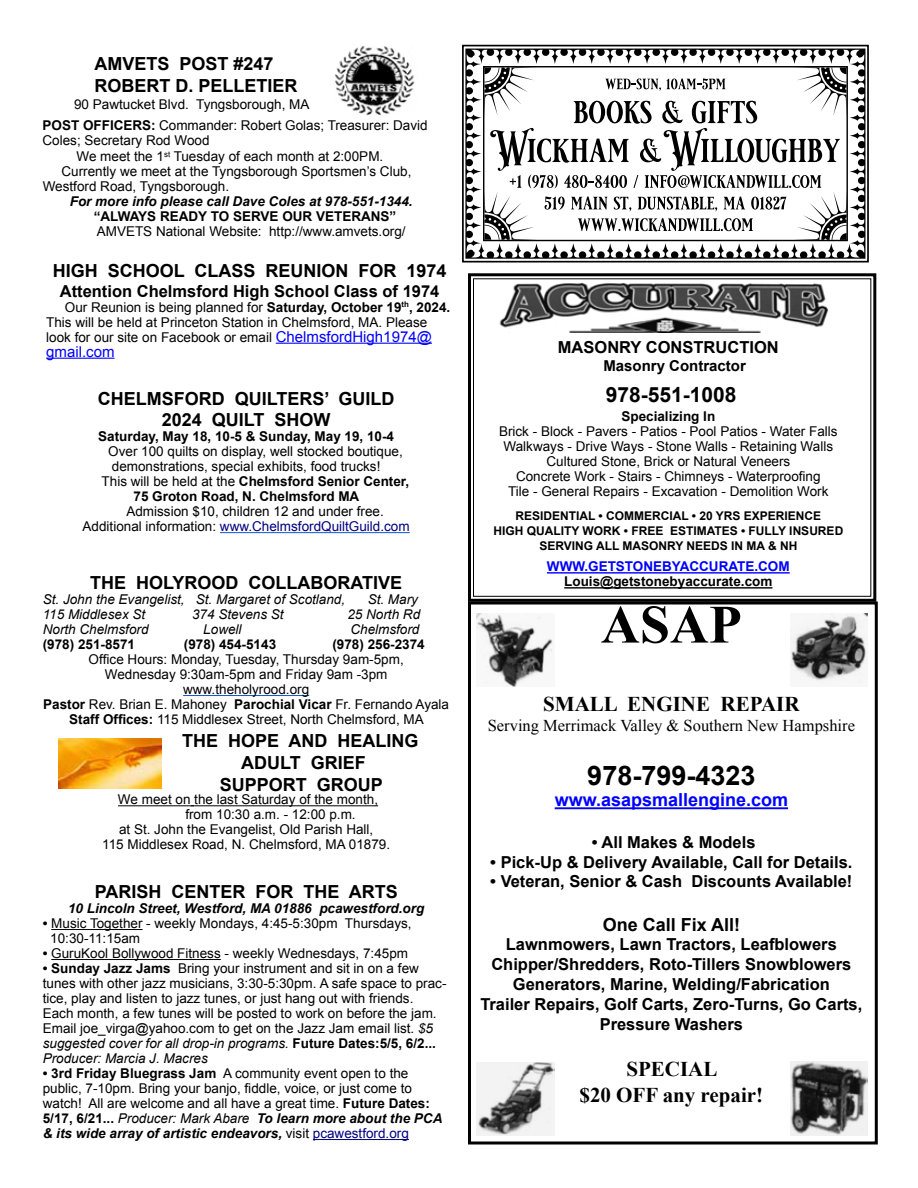
<style>
.page{position:relative;width:918px;height:1188px;background:#fff}
.page>*{position:absolute;margin:0;border:0;box-sizing:border-box;transform-origin:0 0}
.t1{font:700 54px "Times New Roman";color:#000}
.t2{font:700 27px "Arial";color:#000}
.t3{font:700 21px/25.2px "Times New Roman";color:#000;text-align:center}
.t4{font:700 21px "Arial";color:#000}
.t5{font:700 18px/21.6px "Arial";color:#000;text-align:center}
.t6{font:700 18px "Arial";color:#00f}
.t7{font:700 16.5px/19.8px "Arial";color:#000;text-align:center}
.t8{font:16.5px "Times New Roman";color:#000}
.t9{font:700 15px "Arial";color:#000}
.t10{font:15px "Arial";color:#00f}
.t11{font:13.5px/15px "Arial";color:#000}
.t12{font:700 13.5px "Arial";color:#000}
.t13{font:italic 13.5px "Arial";color:#000}
.t14{font:italic 700 13.5px "Arial";color:#000}
.t15{font:13.5px "Arial";color:#00007f}
.t16{font:700 13.5px "Arial";color:#00f}
.t17{font:700 12px/15px "Arial";color:#000;text-align:center}
.s1{font-weight:700}
.s2{font-size:15px;color:#00f}
.s3{font-weight:400}
.s4{color:#000}
.s5{font-style:italic}
.s6{font-weight:700;font-style:italic}
.s7{color:#00007f}
</style>
<div class="page">
<div style="left:468px;top:602px;width:410px;height:542px;border:3px solid #000"></div>
<hr style="left:555px;top:807px;width:233px;height:2px;background:#00f">
<img style="left:477px;top:614px;width:76px;height:73px">
<img style="left:790px;top:1062px;width:78px;height:73px">
<img style="left:477px;top:1063px;width:77px;height:73px">
<img style="left:790px;top:614px;width:78px;height:68px">
<div style="left:462px;top:45px;width:407px;height:218px;border:2px solid #000"></div>
<svg style="left:465px;top:49px;width:400px;height:210px"></svg>
<svg style="left:484px;top:67px;width:363px;height:173px"></svg>
<svg style="left:468px;top:273px;width:410px;height:330px"></svg>
<div style="left:473px;top:278px;width:398px;height:319px;border:1px solid #000"></div>
<hr style="left:183px;top:695px;width:126px;height:1px;background:#15c">
<img style="left:58px;top:739px;width:104px;height:49px">
<hr style="left:118px;top:805px;width:73px;height:1px;background:#000">
<hr style="left:194px;top:805px;width:184px;height:1px;background:#000">
<img style="left:335px;top:46px;width:80px;height:70px">
<hr style="left:220px;top:532px;width:190px;height:1px;background:#15c">
<hr style="left:276px;top:343px;width:156px;height:1px;background:#00f">
<hr style="left:46px;top:358px;width:69px;height:1px;background:#00f">
<hr style="left:51px;top:929px;width:92px;height:1px;background:#000">
<hr style="left:51px;top:959px;width:170px;height:1px;background:#000">
<hr style="left:313px;top:1139px;width:96px;height:1px;background:#00007f">
<p class="t5" style="left:94px;top:53px;width:110px">AMVETS Post</p>
<p class="t5" style="left:233px;top:53px;width:42px">#247</p>
<p class="t5" style="left:94px;top:75px;width:27px">Robert</p>
<p class="t5" style="left:175px;top:75px;width:47px">D. Pelletier</p>
<p class="t12" style="left:43px;top:116px;width:61px">POST Officers</p>
<p class="t11" style="left:151px;top:118px;width:278px"><span class="s1">:</span> Commander: Robert Golas; Treasurer: David</p>
<p class="t11" style="left:43px;top:133px;width:169px">Coles; Secretary Rod Wood</p>
<p class="t11" style="left:77px;top:149px;width:308px">We meet the 1<sup>st</sup> Tuesday of each month at 2:00PM.</p>
<p class="t11" style="left:62px;top:164px;width:351px">Currently we meet at the Tyngsborough Sportsmen’s Club,</p>
<p class="t11" style="left:43px;top:179px;width:188px">Westford Road, Tyngsborough.</p>
<p class="t14" style="left:70px;top:193px;width:344px">For more info please call Dave Coles at 978-551-1344.</p>
<p class="t11" style="left:74px;top:97px;width:237px">90 Pawtucket Blvd. Tyngsborough, MA</p>
<p class="t11" style="left:94px;top:209px;width:313px"><span class="s1">“ALWAYS READY TO SERVE OUR VETERANS”<br></span>AMVETS National Website: http://www.amvets.org/</p>
<p class="t5" style="left:53px;top:260px;width:395px">HIGH SCHOOL CLASS REUNION FOR 1974</p>
<p class="t7" style="left:60px;top:281px;width:381px">Attention Chelmsford High School Class of 1974</p>
<p class="t11" style="left:46px;top:300px;width:406px;text-indent:19px">Our Reunion is being planned for <span class="s1">Saturday, October 19</span><sup>th</sup><span class="s1">, 2024.<br></span>This will be held at Princeton Station in Chelmsford, MA. Please look for our site on Facebook or email <span class="s2">ChelmsfordHigh1974@</span></p>
<p class="t10" style="left:46px;top:342px;width:70px">gmail.com</p>
<p class="t5" style="left:98px;top:388px;width:298px">CHELMSFORD QUILTERS’ GUILD<br>2024 QUILT SHOW</p>
<p class="t12" style="left:98px;top:428px;width:297px">Saturday, May 18, 10-5 &amp; Sunday, May 19, 10-4</p>
<p class="t11" style="left:108px;top:444px;width:296px">Over 100 quilts on display, well stocked boutique,</p>
<p class="t11" style="left:112px;top:459px;width:270px">demonstrations, special exhibits, food trucks!</p>
<p class="t12" style="left:102px;top:473px;width:309px"><span class="s3">This will be held at the</span> Chelmsford Senior Center,</p>
<p class="t12" style="left:134px;top:488px;width:227px">75 Groton Road, N. Chelmsford MA</p>
<p class="t11" style="left:126px;top:504px;width:259px">Admission $10, children 12 and under free.</p>
<p class="t15" style="left:83px;top:518px;width:329px"><span class="s4">Additional information:</span> www.ChelmsfordQuiltGuild.com</p>
<p class="t7" style="left:558px;top:338px;width:222px">MASONRY CONSTRUCTION</p>
<p class="t9" style="left:603px;top:356px;width:144px">Masonry Contractor</p>
<p class="t4" style="left:606px;top:381px;width:132px">978-551-1008</p>
<p class="t11" style="left:499px;top:409px;width:340px;text-align:center"><span class="s1">Specializing In<br></span>Brick - Block - Pavers - Patios - Pool Patios - Water Falls Walkways - Drive Ways - Stone Walls - Retaining Walls Cultured Stone, Brick or Natural Veneers<br>Concrete Work - Stairs - Chimneys - Waterproofing<br>Tile - General Repairs - Excavation - Demolition Work</p>
<p class="t17" style="left:493px;top:509px;width:351px">RESIDENTIAL • COMMERCIAL • 20 YRS EXPERIENCE<br>HIGH QUALITY WORK • FREE ESTIMATES • FULLY INSURED<br>SERVING ALL MASONRY NEEDS IN MA &amp; NH</p>
<p class="t16" style="left:547px;top:558px;width:244px">WWW.GETSTONEBYACCURATE.COM</p>
<p class="t5" style="left:90px;top:573px;width:13px">the</p>
<p class="t5" style="left:136px;top:573px;width:14px">holyrood</p>
<p class="t5" style="left:249px;top:573px;width:26px">Collaborati</p>
<p class="t5" style="left:378px;top:573px;width:23px">ve</p>
<p class="t12" style="left:564px;top:573px;width:210px">Louis@getstonebyaccurate.com</p>
<p class="t13" style="left:43px;top:591px;width:304px">St. John the Evangelist, St. Margaret of Scotland,</p>
<p class="t13" style="left:368px;top:591px;width:52px">St. Mary</p>
<p class="t13" style="left:43px;top:606px;width:104px">115 Middlesex St</p>
<p class="t13" style="left:192px;top:606px;width:93px">374 Stevens St</p>
<p class="t13" style="left:347px;top:606px;width:74px">25 North Rd</p>
<p class="t13" style="left:43px;top:621px;width:107px">North Chelmsford</p>
<p class="t13" style="left:203px;top:621px;width:40px">Lowell</p>
<p class="t13" style="left:350px;top:621px;width:71px">Chelmsford</p>
<p class="t12" style="left:43px;top:635px;width:94px">(978) 251-8571</p>
<p class="t12" style="left:184px;top:635px;width:94px">(978) 454-5143</p>
<p class="t12" style="left:332px;top:635px;width:94px">(978) 256-2374</p>
<p class="t11" style="left:89px;top:652px;width:317px">Office Hours: Monday, Tuesday, Thursday 9am-5pm,</p>
<p class="t11" style="left:105px;top:667px;width:284px">Wednesday 9:30am-5pm and Friday 9am -3pm</p>
<p class="t11" style="left:183px;top:682px;width:128px">www.theholyrood.org</p>
<p class="t11" style="left:43px;top:697px;width:407px"><span class="s1">Pastor</span> Rev. Brian E. Mahoney <span class="s1">Parochial Vicar</span> Fr. Fernando Ayala</p>
<p class="t11" style="left:69px;top:712px;width:356px"><span class="s1">Staff Offices:</span> 115 Middlesex Street, North Chelmsford, MA</p>
<p class="t5" style="left:182px;top:731px;width:238px">THE HOPE AND HEALING<br>ADULT GRIEF<br>SUPPORT GROUP</p>
<p class="t11" style="left:118px;top:792px;width:262px">We meet on the last Saturday of the month,</p>
<p class="t11" style="left:185px;top:807px;width:172px">from 10:30 a.m. - 12:00 p.m.</p>
<p class="t11" style="left:119px;top:822px;width:256px">at St. John the Evangelist, Old Parish Hall,</p>
<p class="t11" style="left:102px;top:837px;width:289px">115 Middlesex Road, N. Chelmsford, MA 01879.</p>
<p class="t1" style="left:601px;top:587px;width:142px">ASAP</p>
<p class="t3" style="left:543px;top:691px;width:258px">SMALL ENGINE REPAIR</p>
<p class="t8" style="left:488px;top:714px;width:369px">Serving Merrimack Valley &amp; Southern New Hampshire</p>
<p class="t2" style="left:587px;top:758px;width:170px">978-799-4323</p>
<p class="t6" style="left:555px;top:788px;width:235px">www.asapsmallengine.com</p>
<p class="t7" style="left:592px;top:833px;width:165px">• All Makes &amp; Models</p>
<p class="t7" style="left:490px;top:852px;width:364px">• Pick-Up &amp; Delivery Available, Call for Details.</p>
<p class="t7" style="left:490px;top:872px;width:364px">• Veteran, Senior &amp; Cash Discounts Available!</p>
<p class="t5" style="left:603px;top:914px;width:139px">One Call Fix All!</p>
<p class="t7" style="left:480px;top:935px;width:384px">Lawnmowers, Lawn Tractors, Leafblowers Chipper/Shredders, Roto-Tillers Snowblowers Generators, Marine, Welding/Fabrication<br>Trailer Repairs, Golf Carts, Zero-Turns, Go Carts, Pressure Washers</p>
<p class="t3" style="left:580px;top:1056px;width:185px">SPECIAL<br>$20 OFF any repair!</p>
<p class="t5" style="left:95px;top:882px;width:305px">PARISH CENTER FOR THE ARTS</p>
<p class="t14" style="left:68px;top:900px;width:358px">10 Lincoln Street, Westford, MA 01886 pcawestford.org</p>
<p class="t11" style="left:50px;top:916px;width:363px;text-indent:-8px"><span class="s1">•</span> Music Together - weekly Mondays, 4:45-5:30pm Thursdays,<br>10:30-11:15am</p>
<p class="t11" style="left:43px;top:946px;width:367px"><span class="s1">•</span> GuruKool Bollywood Fitness - weekly Wednesdays, 7:45pm</p>
<p class="t11" style="left:43px;top:961px;width:405px"><span class="s1">• Sunday Jazz Jams</span> Bring your instrument and sit in on a few tunes with other jazz musicians, 3:30-5:30pm. A safe space to prac&shy;tice, play and listen to jazz tunes, or just hang out with friends.<br>Each month, a few tunes will be posted to work on before the jam.<br>Email joe_virga@yahoo.com to get on the Jazz Jam email list. <span class="s5">$5 suggested cover for all drop-in programs.</span> <span class="s1">Future Dates:5/5, 6/2...<br></span><span class="s5">Producer: Marcia J. Macres</span></p>
<p class="t11" style="left:43px;top:1066px;width:401px"><span class="s1">• 3rd Friday Bluegrass Jam</span> A community event open to the public, 7-10pm. Bring your banjo, fiddle, voice, or just come to watch! All are welcome and all have a great time. <span class="s1">Future Dates:<br>5/17, 6/21...</span> <span class="s5">Producer: Mark Abare</span> <span class="s6">To learn more about the PCA &amp; its wide array of artistic endeavors,</span> visit <span class="s7">pcawestford.org</span></p>
</div>
